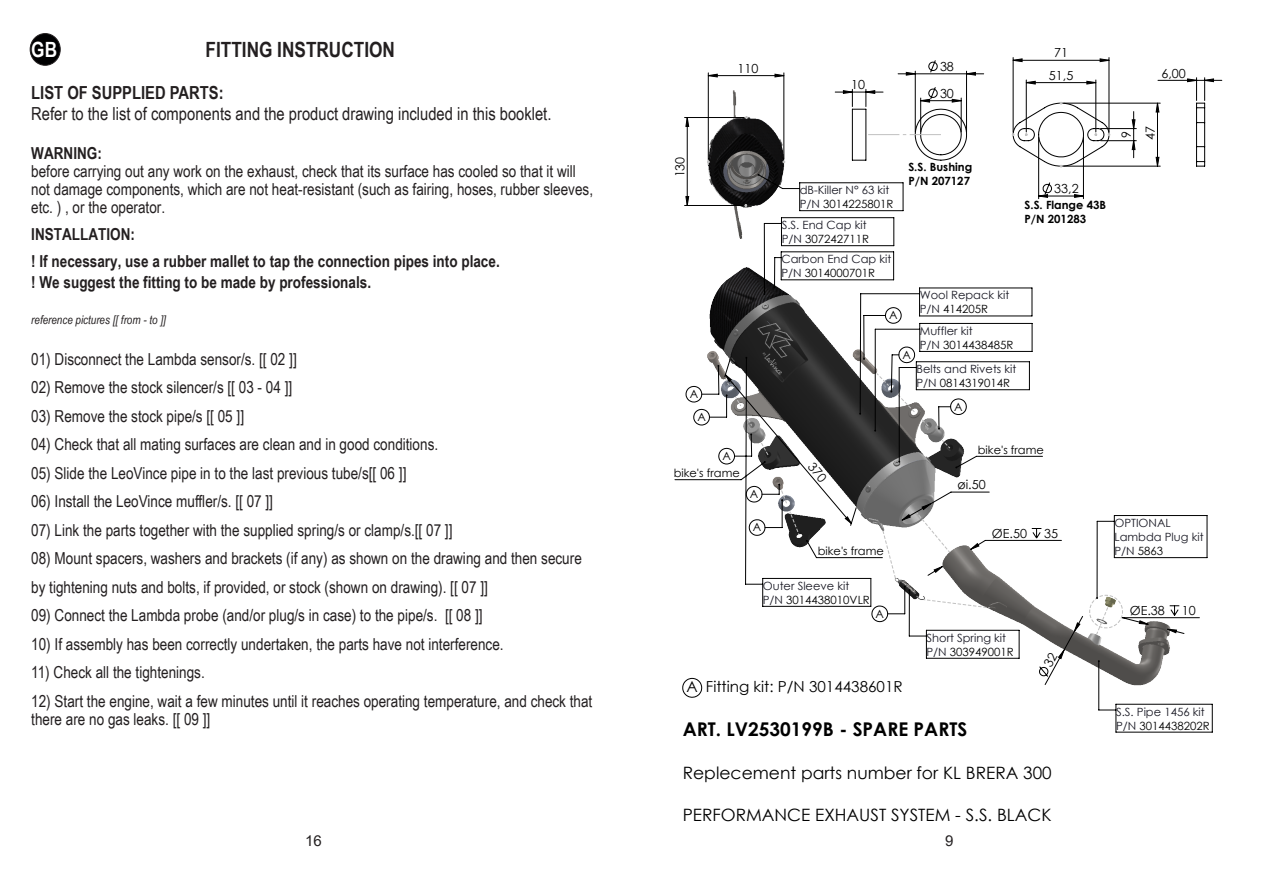
<style>
.page{position:relative;width:1263px;height:893px;background:#fff}
.page>*{position:absolute;margin:0;border:0;box-sizing:border-box;transform-origin:0 0}
.t1{font:700 21px "Arial Narrow";color:#231f20}
.t2{font:700 21px "Arial Narrow";color:#fff}
.t3{font:700 18.9px "Century Gothic";color:#000}
.t4{font:18px "Arial Narrow";color:#231f20}
.t5{font:700 18px "Arial Narrow";color:#231f20}
.t6{font:16.95px "Century Gothic";color:#000}
.t7{font:16.5px/18px "Arial Narrow";color:#231f20}
.t8{font:700 16.5px "Arial Narrow";color:#231f20}
.t9{font:15.15px "Century Gothic";color:#000}
.t10{font:15px "Arial";color:#231f20}
.t11{font:12.6px "Century Gothic";color:#000}
.t12{font:12.45px/22.4px "Century Gothic";color:#000;text-align:center}
.t13{font:italic 12px "Arial Narrow";color:#231f20}
.t14{font:11.4px/14.1px "Century Gothic";color:#191924}
.t15{font:11.4px "Century Gothic";color:#000}
.t16{font:700 11.4px/14.1px "Century Gothic";color:#000}
.s1{color:#000}
</style>
<div class="page">
<img style="left:707px;top:79px;width:77px;height:37px">
<svg style="left:707px;top:116px;width:79px;height:58px"></svg>
<svg style="left:674px;top:174px;width:539px;height:559px"></svg>
<hr style="left:708px;top:73px;width:1px;height:86px;background:#000">
<hr style="left:784px;top:73px;width:1px;height:86px;background:#000">
<hr style="left:684px;top:205px;width:59px;height:1px;background:#000">
<hr style="left:684px;top:117px;width:60px;height:1px;background:#000">
<svg style="left:1100px;top:174px;width:100px;height:460px"></svg>
<svg style="left:717px;top:174px;width:383px;height:488px"></svg>
<svg style="left:708px;top:74px;width:76px;height:3px"></svg>
<svg style="left:685px;top:118px;width:4px;height:87px"></svg>
<svg style="left:902px;top:168px;width:274px;height:465px"></svg>
<svg style="left:835px;top:58px;width:387px;height:110px"></svg>
<div style="left:30px;top:34px;width:30px;height:31px;background:#000001;border-radius:50%"></div>
<div style="left:30px;top:33px;width:31px;height:33px;border:1px solid #231f20;border-radius:50%"></div>
<svg style="left:1039px;top:616px;width:44px;height:69px"></svg>
<svg style="left:724px;top:358px;width:133px;height:177px"></svg>
<p class="t2" style="left:31px;top:34px;width:27px">GB</p>
<p class="t1" style="left:206px;top:34px;width:191px">FITTING INSTRUCTION</p>
<p class="t5" style="left:31px;top:79px;width:194px">LIST OF SUPPLIED PARTS:</p>
<p class="t4" style="left:31px;top:100px;width:522px">Refer to the list of components and the product drawing included in this booklet.</p>
<p class="t8" style="left:31px;top:141px;width:72px">WARNING:</p>
<p class="t7" style="left:31px;top:162px;width:563px">before carrying out any work on the exhaust, check that its surface has cooled so that it will not damage components, which are not heat-resistant (such as fairing, hoses, rubber sleeves, etc. ) , or the operator.</p>
<p class="t8" style="left:31px;top:222px;width:105px">INSTALLATION:</p>
<p class="t8" style="left:31px;top:249px;width:470px">! If necessary, use a rubber mallet to tap the connection pipes into place.</p>
<p class="t8" style="left:31px;top:270px;width:341px">! We suggest the fitting to be made by professionals.</p>
<p class="t13" style="left:31px;top:311px;width:136px">reference pictures [[ from - to ]]</p>
<p class="t7" style="left:31px;top:349px;width:267px">01) Disconnect the Lambda sensor/s. [[ 02 ]]</p>
<p class="t7" style="left:31px;top:378px;width:262px">02) Remove the stock silencer/s [[ 03 - 04 ]]</p>
<p class="t7" style="left:31px;top:406px;width:214px">03) Remove the stock pipe/s [[ 05 ]]</p>
<p class="t7" style="left:31px;top:435px;width:408px">04) Check that all mating surfaces are clean and in good conditions.</p>
<p class="t7" style="left:31px;top:463px;width:377px">05) Slide the LeoVince pipe in to the last previous tube/s[[ 06 ]]</p>
<p class="t7" style="left:31px;top:492px;width:243px">06) Install the LeoVince muffler/s. [[ 07 ]]</p>
<p class="t7" style="left:31px;top:520px;width:423px">07) Link the parts together with the supplied spring/s or clamp/s.[[ 07 ]]</p>
<p class="t7" style="left:31px;top:543px;width:552px;line-height:28.5px">08) Mount spacers, washers and brackets (if any) as shown on the drawing and then secure by tightening nuts and bolts, if provided, or stock (shown on drawing). [[ 07 ]]</p>
<p class="t7" style="left:31px;top:606px;width:453px">09) Connect the Lambda probe (and/or plug/s in case) to the pipe/s. [[ 08 ]]</p>
<p class="t7" style="left:31px;top:634px;width:474px">10) If assembly has been correctly undertaken, the parts have not interference.</p>
<p class="t7" style="left:31px;top:663px;width:175px">11) Check all the tightenings.</p>
<p class="t7" style="left:31px;top:691px;width:563px">12) Start the engine, wait a few minutes until it reaches operating temperature, and check that there are no gas leaks. [[ 09 ]]</p>
<p class="t12" style="left:737px;top:57px;width:22px">110</p>
<p class="t12" style="left:851px;top:73px;width:15px">10</p>
<p class="t12" style="left:940px;top:55px;width:15px">38</p>
<p class="t12" style="left:940px;top:82px;width:15px">30</p>
<p class="t12" style="left:1049px;top:42px;width:26px">71<br>51,5</p>
<p class="t11" style="left:671px;top:177px;width:22px;rotate:-90deg">130</p>
<p class="t15" style="left:690px;top:386px;width:10px">A</p>
<p class="t15" style="left:697px;top:409px;width:10px">A</p>
<p class="t15" style="left:722px;top:448px;width:10px">A</p>
<p class="t15" style="left:674px;top:465px;width:68px">bike's frame</p>
<p class="t15" style="left:750px;top:486px;width:10px">A</p>
<p class="t15" style="left:753px;top:519px;width:10px">A</p>
<p class="t14" style="left:800px;top:183px;width:95px">dB-Killer N° 63 kit<br>P/N <span class="s1">3014225801R</span></p>
<p class="t14" style="left:782px;top:218px;width:89px">S.S. End Cap kit<br>P/N <span class="s1">307242711R</span></p>
<p class="t14" style="left:781px;top:252px;width:111px">Carbon End Cap kit<br>P/N <span class="s1">3014000701R</span></p>
<p class="t15" style="left:889px;top:307px;width:10px">A</p>
<p class="t16" style="left:908px;top:159px;width:65px">S.S. Bushing<br>P/N 207127</p>
<p class="t14" style="left:920px;top:288px;width:91px">Wool Repack kit<br>P/N <span class="s1">414205R</span></p>
<p class="t15" style="left:902px;top:347px;width:10px">A</p>
<p class="t14" style="left:920px;top:324px;width:95px">Muffler kit<br>P/N <span class="s1">3014438485R</span></p>
<p class="t14" style="left:916px;top:362px;width:101px">Belts and Rivets kit<br>P/N <span class="s1">0814319014R</span></p>
<p class="t15" style="left:954px;top:399px;width:10px">A</p>
<p class="t12" style="left:1054px;top:177px;width:26px">33,2</p>
<p class="t16" style="left:1024px;top:197px;width:83px">S.S. Flange 43B<br>P/N 201283</p>
<p class="t15" style="left:978px;top:442px;width:68px">bike's frame</p>
<p class="t12" style="left:957px;top:473px;width:30px">øi.50</p>
<p class="t15" style="left:818px;top:543px;width:68px">bike's frame</p>
<p class="t12" style="left:992px;top:522px;width:37px">ØE.50</p>
<p class="t12" style="left:1044px;top:522px;width:15px">35</p>
<p class="t14" style="left:763px;top:578px;width:109px">Outer Sleeve kit<br>P/N <span class="s1">3014438010VLR</span></p>
<p class="t15" style="left:876px;top:606px;width:10px">A</p>
<p class="t14" style="left:926px;top:630px;width:89px">Short Spring kit<br>P/N <span class="s1">303949001R</span></p>
<p class="t9" style="left:687px;top:676px;width:218px">A Fitting kit: P/N 3014438601R</p>
<p class="t3" style="left:683px;top:715px;width:286px">ART. LV2530199B - SPARE PARTS</p>
<p class="t6" style="left:683px;top:761px;width:370px">Replecement parts number for KL BRERA 300</p>
<p class="t6" style="left:683px;top:803px;width:370px">PERFORMANCE EXHAUST SYSTEM - S.S. BLACK</p>
<p class="t10" style="left:305px;top:830px;width:18px">16</p>
<p class="t10" style="left:945px;top:830px;width:10px">9</p>
<p class="t12" style="left:1161px;top:62px;width:26px">6,00</p>
<p class="t11" style="left:1117px;top:138px;width:8px;rotate:-90deg">9</p>
<p class="t11" style="left:1141px;top:140px;width:15px;rotate:-90deg">47</p>
<p class="t14" style="left:1114px;top:516px;width:91px">OPTIONAL<br>Lambda Plug kit<br>P/N <span class="s1">5863</span></p>
<p class="t12" style="left:1130px;top:599px;width:37px">ØE.38</p>
<p class="t12" style="left:1182px;top:599px;width:15px">10</p>
<p class="t14" style="left:1116px;top:704px;width:95px">S.S. Pipe 1456 kit<br>P/N <span class="s1">3014438202R</span></p>
</div>
